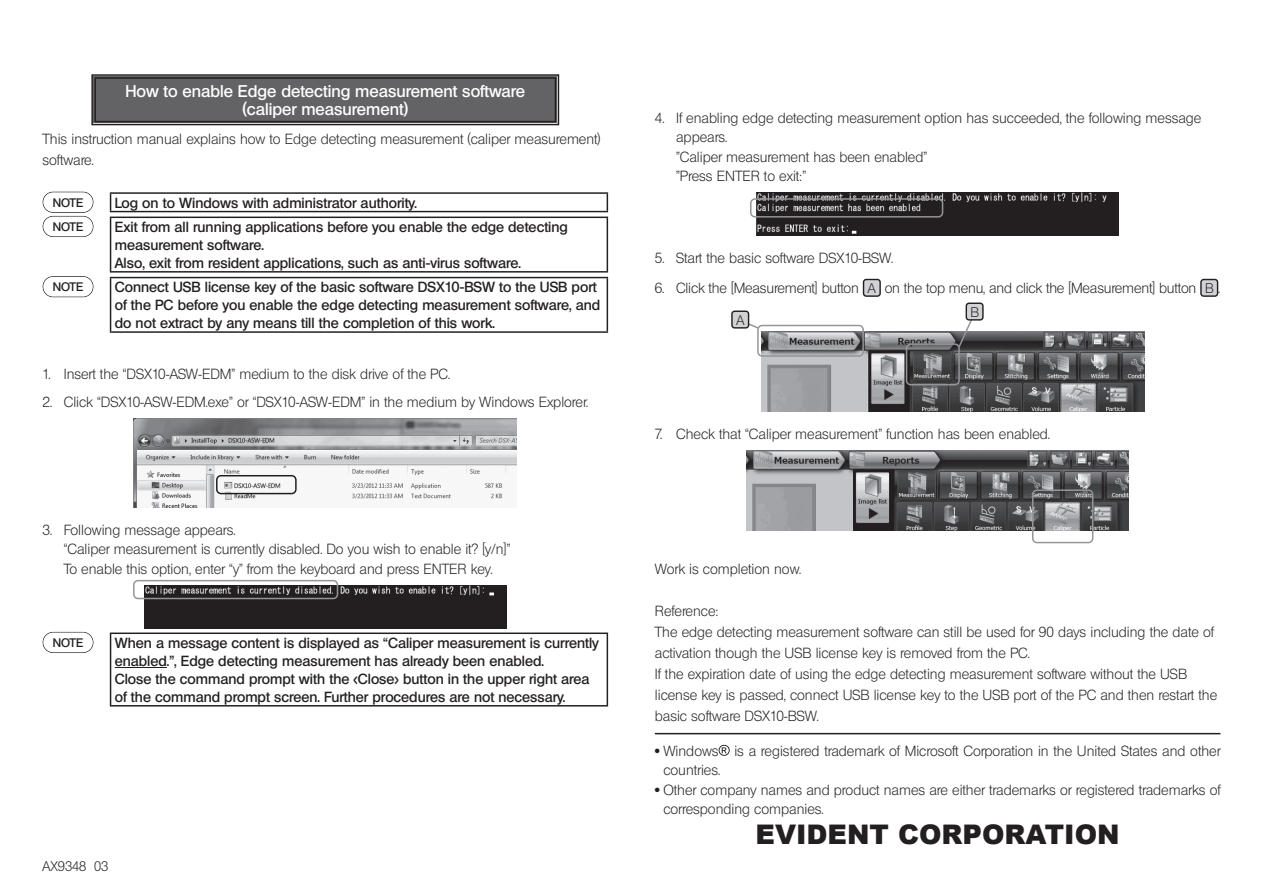
<style>
.page{position:relative;width:1263px;height:893px;background:#fff}
.page>*{position:absolute;margin:0;border:0;box-sizing:border-box;transform-origin:0 0}
.t1{font:900 27px "Arial";color:#231f20}
.t2{font:16.5px/18px "Olympus Leicht Halbfett";color:#fff;text-align:center}
.t3{font:14.25px/21px "Olympus Leicht Normal";color:#231f20}
.t4{font:14.25px/18px "Olympus Leicht Halbfett";color:#231f20}
.t5{font:13.5px "Olympus Leicht Normal";color:#231f20}
.t6{font:12px/24.3px "Olympus Leicht Halbfett";color:#231f20}
.s1{font-size:13.5px}
</style>
<div class="page">
<img style="left:756px;top:193px;width:363px;height:43px">
<div style="left:863px;top:279px;width:17px;height:17px;background:#d1d2d4;border-radius:3px"></div>
<div style="left:863px;top:279px;width:18px;height:18px;border:1px solid #231f20;border-radius:3px"></div>
<div style="left:1201px;top:279px;width:16px;height:17px;background:#d1d2d4;border-radius:3px"></div>
<div style="left:1200px;top:279px;width:18px;height:18px;border:1px solid #231f20;border-radius:3px"></div>
<img style="left:762px;top:332px;width:382px;height:80px">
<div style="left:757px;top:325px;width:107px;height:32px;border:2px solid #939598;border-radius:4px"></div>
<div style="left:906px;top:343px;width:54px;height:42px;border:2px solid #939598;border-radius:4px"></div>
<svg style="left:749px;top:322px;width:11px;height:8px"></svg>
<svg style="left:957px;top:321px;width:20px;height:28px"></svg>
<div style="left:732px;top:311px;width:16px;height:17px;background:#d1d2d4;border-radius:3px"></div>
<div style="left:731px;top:311px;width:18px;height:18px;border:1px solid #231f20;border-radius:3px"></div>
<div style="left:966px;top:303px;width:17px;height:17px;background:#d1d2d4;border-radius:3px"></div>
<div style="left:965px;top:303px;width:19px;height:18px;border:1px solid #231f20;border-radius:3px"></div>
<img style="left:746px;top:450px;width:383px;height:80px">
<div style="left:750px;top:198px;width:193px;height:20px;border:2px solid #939598;border-radius:4px"></div>
<div style="left:1032px;top:489px;width:61px;height:54px;border:2px solid #939598;border-radius:4px"></div>
<hr style="left:110px;top:192px;width:498px;height:2px;background:#231f20">
<svg style="left:110px;top:194px;width:1px;height:17px"></svg>
<svg style="left:607px;top:194px;width:1px;height:17px"></svg>
<hr style="left:110px;top:211px;width:498px;height:1px;background:#231f20">
<hr style="left:110px;top:217px;width:498px;height:1px;background:#231f20">
<hr style="left:110px;top:218px;width:1px;height:53px;background:#231f20">
<hr style="left:607px;top:218px;width:1px;height:53px;background:#231f20">
<hr style="left:110px;top:271px;width:498px;height:2px;background:#231f20">
<hr style="left:110px;top:277px;width:498px;height:1px;background:#231f20">
<hr style="left:110px;top:278px;width:1px;height:53px;background:#231f20">
<hr style="left:607px;top:278px;width:1px;height:53px;background:#231f20">
<hr style="left:110px;top:331px;width:498px;height:2px;background:#231f20">
<img style="left:134px;top:418px;width:383px;height:90px">
<img style="left:144px;top:585px;width:362px;height:43px">
<hr style="left:110px;top:632px;width:498px;height:2px;background:#231f20">
<hr style="left:110px;top:634px;width:1px;height:71px;background:#231f20">
<hr style="left:607px;top:634px;width:1px;height:71px;background:#231f20">
<hr style="left:110px;top:705px;width:498px;height:1px;background:#231f20">
<hr style="left:115px;top:667px;width:52px;height:1px;background:#231f20">
<div style="left:43px;top:192px;width:51px;height:21px;border:1px solid #231f20;border-radius:10px"></div>
<div style="left:43px;top:216px;width:51px;height:21px;border:1px solid #231f20;border-radius:10px"></div>
<div style="left:43px;top:276px;width:51px;height:21px;border:1px solid #231f20;border-radius:10px"></div>
<div style="left:216px;top:475px;width:81px;height:19px;border:2px solid #231f20;border-radius:4px"></div>
<div style="left:133px;top:580px;width:205px;height:19px;border:2px solid #939598;border-radius:4px"></div>
<div style="left:43px;top:632px;width:51px;height:21px;border:1px solid #231f20;border-radius:10px"></div>
<svg style="left:91px;top:74px;width:469px;height:52px;background:#656568"></svg>
<div style="left:94px;top:77px;width:462px;height:45px;border:1px solid #231f20"></div>
<hr style="left:655px;top:733px;width:565px;height:1px;background:#231f20">
<svg style="left:719px;top:745px;width:11px;height:11px"></svg>
<p class="t2" style="left:125px;top:82px;width:401px">How to enable Edge detecting measurement software (caliper measurement)</p>
<p class="t3" style="left:43px;top:129px;width:560px">This instruction manual explains how to Edge detecting measurement (caliper measurement) software.</p>
<p class="t4" style="left:115px;top:190px;width:455px;line-height:24.3px">Log on to Windows with administrator authority.<br>Exit from all running applications before you enable the edge detecting</p>
<p class="t4" style="left:115px;top:236px;width:408px">measurement software.<br>Also, exit from resident applications, such as anti-virus software.</p>
<p class="t4" style="left:115px;top:278px;width:487px">Connect USB license key of the basic software DSX10-BSW to the USB port of the PC before you enable the edge detecting measurement software, and do not extract by any means till the completion of this work.</p>
<p class="t3" style="left:43px;top:363px;width:409px">1. Insert the “DSX10-ASW-EDM” medium to the disk drive of the PC.</p>
<p class="t3" style="left:43px;top:391px;width:547px">2. Click “DSX10-ASW-EDM.exe” or “DSX10-ASW-EDM” in the medium by Windows Explorer.</p>
<p class="t6" style="left:53px;top:190px;width:32px">NOTE<br>NOTE</p>
<p class="t6" style="left:53px;top:275px;width:32px">NOTE</p>
<p class="t3" style="left:64px;top:520px;width:448px;line-height:19.5px;text-indent:-21px">3. Following message appears.<br>“Caliper measurement is currently disabled. Do you wish to enable it? [y/n]”<br>To enable this option, enter “y” from the keyboard and press ENTER key.</p>
<p class="t6" style="left:53px;top:630px;width:32px">NOTE</p>
<p class="t4" style="left:115px;top:634px;width:486px">When a message content is displayed as “Caliper measurement is currently enabled.”, Edge detecting measurement has already been enabled.<br>Close the command prompt with the &lt;Close&gt; button in the upper right area of the command prompt screen. Further procedures are not necessary.</p>
<p class="t5" style="left:43px;top:858px;width:67px">AX9348 03</p>
<p class="t3" style="left:676px;top:108px;width:527px;line-height:19.5px;text-indent:-21px">4. If enabling edge detecting measurement option has succeeded, the following message appears.<br>"Caliper measurement has been enabled"<br>"Press ENTER to exit:"</p>
<p class="t3" style="left:655px;top:248px;width:240px">5. Start the basic software DSX10-BSW.</p>
<p class="t3" style="left:655px;top:277px;width:567px">6. Click the [Measurement] button <span class="s1">A</span> on the top menu, and click the [Measurement] button <span class="s1">B</span> .</p>
<p class="t5" style="left:736px;top:312px;width:9px">A</p>
<p class="t5" style="left:970px;top:304px;width:10px">B</p>
<p class="t3" style="left:655px;top:423px;width:397px">7. Check that “Caliper measurement” function has been enabled.</p>
<p class="t3" style="left:655px;top:558px;width:148px">Work is completion now.</p>
<p class="t3" style="left:655px;top:600px;width:564px">Reference:<br>The edge detecting measurement software can still be used for 90 days including the date of activation though the USB license key is removed from the PC.<br>If the expiration date of using the edge detecting measurement software without the USB license key is passed, connect USB license key to the USB port of the PC and then restart the basic software DSX10-BSW.</p>
<p class="t3" style="left:655px;top:740px;width:567px">· Windows is a registered trademark of Microsoft Corporation in the United States and other</p>
<p class="t3" style="left:663px;top:760px;width:58px">countries.</p>
<p class="t3" style="left:655px;top:779px;width:567px">· Other company names and product names are either trademarks or registered trademarks of</p>
<p class="t3" style="left:663px;top:799px;width:162px">corresponding companies.</p>
<h1 class="t1" style="left:756px;top:815px;width:366px">EVIDENT CORPORATION</h1>
</div>
